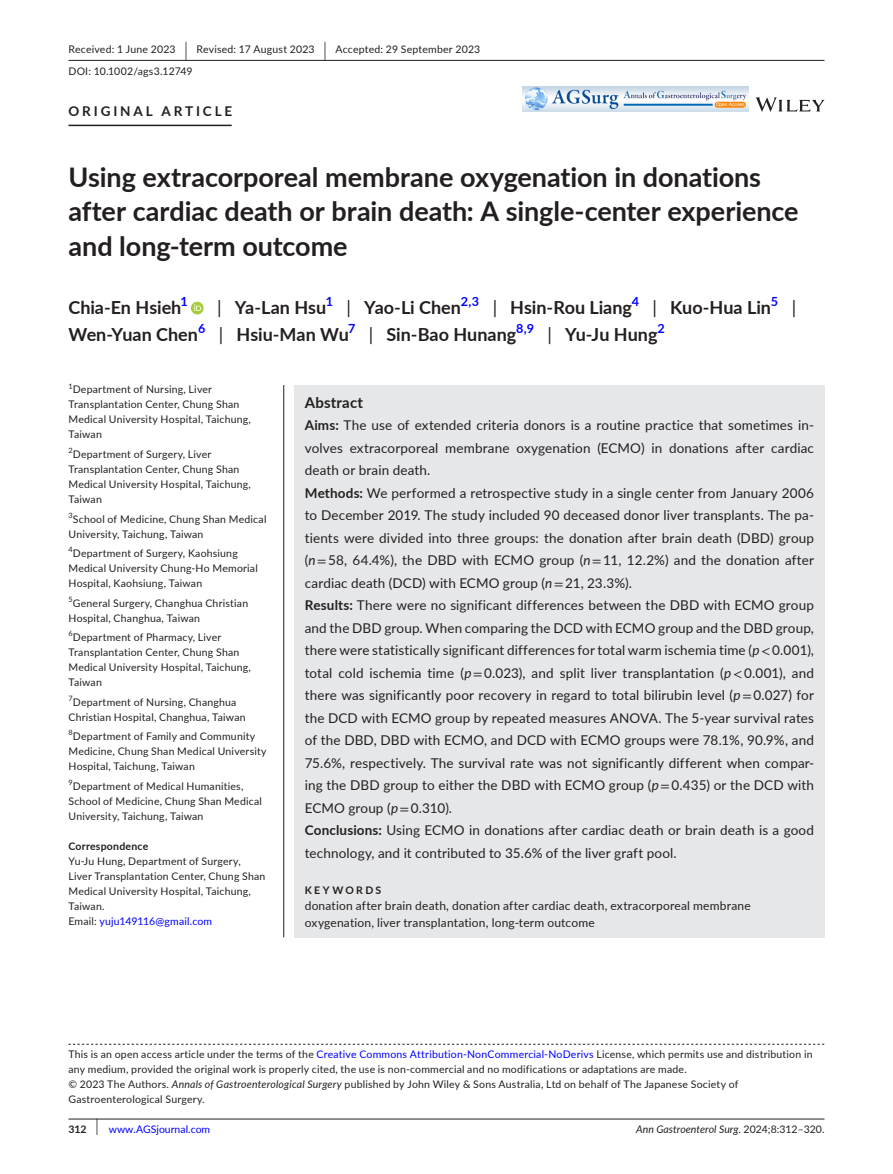
<style>
.page{position:relative;width:893px;height:1174px;background:#fff}
.page>*{position:absolute;margin:0;border:0;box-sizing:border-box;transform-origin:0 0}
.t1{font:700 27px/34.5px "Lato";color:#231f20}
.t2{font:700 18px "Lato";color:#231f20}
.t3{font:18px "Lato";color:#231f20}
.t4{font:700 15px "Lato";letter-spacing:.015em;color:#231f20}
.t5{font:13.5px/22.5px "Lato";letter-spacing:.01em;color:#231f20}
.t6{font:700 13.5px "Lato";letter-spacing:.215em;color:#231f20}
.t7{font:700 12.6px "Lato";color:#00f}
.t8{font:12px/16.5px "Lato";letter-spacing:.015em;color:#231f20}
.t9{font:10.5px/15px "Lato";letter-spacing:.02em;color:#231f20}
.t10{font:italic 10.5px "Lato";color:#231f20}
.t11{font:10.5px "Lato";color:#00f}
.t12{font:700 10.5px "Lato";letter-spacing:.02em;color:#231f20}
.t13{font:700 10.5px "Lato";letter-spacing:.22em;color:#231f20}
.t14{font:7.35px "Lato";color:#231f20}
.s1{font-size:19.65px}
.s2{font-weight:400}
.s3{color:#00f}
.s4{font-weight:700}
.s5{font-style:italic}
.s6{font-family:"STIX"}
.s7{font-weight:700;color:#231f20}
.s8{font-size:17.4px;color:#231f20}
.s9{font-style:normal}
</style>
<div class="page">
<hr style="left:68px;top:1118px;width:756px;height:1px;background:#231f20">
<svg style="left:756px;top:97px;width:68px;height:15px"></svg>
<img style="left:523px;top:86px;width:225px;height:26px">
<hr style="left:68px;top:60px;width:756px;height:1px;background:#231f20">
<hr style="left:68px;top:125px;width:164px;height:1px;background:#231f20">
<div style="left:191px;top:302px;width:13px;height:12px;background:#a5cd39;border-radius:50%"></div>
<svg style="left:194px;top:304px;width:7px;height:7px"></svg>
<svg style="left:68px;top:1043px;width:756px;height:1px"></svg>
<div style="left:294px;top:385px;width:530px;height:552px;background:#e6e7e9"></div>
<hr style="left:283px;top:385px;width:1px;height:552px;background:#231f20">
<p class="t9" style="left:68px;top:38px;width:413px;line-height:21.8px">Received: 1 June 2023 <span class="s1">|</span> Revised: 17 August 2023 <span class="s1">|</span> Accepted: 29 September 2023<br>DOI: 10.1002/ags3.12749</p>
<p class="t6" style="left:68px;top:101px;width:165px">ORIGINAL ARTICLE</p>
<h1 class="t1" style="left:68px;top:159px;width:732px">Using extracorporeal membrane oxygenation in donations after cardiac death or brain death: A single-center experience and long-term outcome</h1>
<h2 class="t2" style="left:68px;top:295px;width:115px">Chia-En Hsieh</h2>
<p class="t7" style="left:181px;top:292px;width:9px">1</p>
<h2 class="t2" style="left:217px;top:295px;width:111px"><span class="s2">|</span> Ya-Lan Hsu</h2>
<p class="t7" style="left:326px;top:292px;width:9px">1</p>
<h2 class="t2" style="left:347px;top:295px;width:116px"><span class="s2">|</span> Yao-Li Chen</h2>
<p class="t7" style="left:461px;top:292px;width:20px">2,3</p>
<h2 class="t2" style="left:493px;top:295px;width:141px"><span class="s2">|</span> Hsin-Rou Liang</h2>
<p class="t7" style="left:632px;top:292px;width:9px">4</p>
<h2 class="t2" style="left:653px;top:295px;width:120px"><span class="s2">|</span> Kuo-Hua Lin</h2>
<p class="t7" style="left:771px;top:292px;width:9px">5</p>
<h2 class="t3" style="left:792px;top:295px;width:6px">|</h2>
<h2 class="t2" style="left:68px;top:322px;width:131px">Wen-Yuan Chen</h2>
<p class="t7" style="left:198px;top:319px;width:9px">6</p>
<h2 class="t2" style="left:219px;top:322px;width:131px"><span class="s2">|</span> Hsiu-Man Wu</h2>
<p class="t7" style="left:348px;top:319px;width:9px">7</p>
<h2 class="t2" style="left:369px;top:322px;width:149px"><span class="s2">|</span> Sin-Bao Hunang</h2>
<p class="t7" style="left:516px;top:319px;width:19px">8,9</p>
<h2 class="t2" style="left:547px;top:322px;width:112px"><span class="s2">|</span> Yu-Ju Hung</h2>
<p class="t7" style="left:658px;top:319px;width:9px">2</p>
<p class="t14" style="left:68px;top:381px;width:6px">1</p>
<p class="t9" style="left:68px;top:382px;width:184px;text-indent:4px">Department of Nursing, Liver<br>Transplantation Center, Chung Shan<br>Medical University Hospital, Taichung,<br>Taiwan</p>
<p class="t9" style="left:68px;top:446px;width:184px"><sup>2</sup>Department of Surgery, Liver<br>Transplantation Center, Chung Shan<br>Medical University Hospital, Taichung,<br>Taiwan</p>
<p class="t9" style="left:68px;top:511px;width:200px"><sup>3</sup>School of Medicine, Chung Shan Medical<br>University, Taichung, Taiwan</p>
<p class="t9" style="left:68px;top:545px;width:191px"><sup>4</sup>Department of Surgery, Kaohsiung<br>Medical University Chung-Ho Memorial<br>Hospital, Kaohsiung, Taiwan</p>
<p class="t9" style="left:68px;top:595px;width:181px"><sup>5</sup>General Surgery, Changhua Christian<br>Hospital, Changhua, Taiwan</p>
<p class="t9" style="left:68px;top:629px;width:184px"><sup>6</sup>Department of Pharmacy, Liver<br>Transplantation Center, Chung Shan<br>Medical University Hospital, Taichung,<br>Taiwan</p>
<p class="t9" style="left:68px;top:694px;width:179px"><sup>7</sup>Department of Nursing, Changhua<br>Christian Hospital, Changhua, Taiwan</p>
<p class="t9" style="left:68px;top:728px;width:200px"><sup>8</sup>Department of Family and Community<br>Medicine, Chung Shan Medical University<br>Hospital, Taichung, Taiwan</p>
<p class="t9" style="left:68px;top:778px;width:195px"><sup>9</sup>Department of Medical Humanities,<br>School of Medicine, Chung Shan Medical<br>University, Taichung, Taiwan</p>
<p class="t12" style="left:68px;top:838px;width:81px">Correspondence</p>
<p class="t9" style="left:68px;top:853px;width:198px">Yu-Ju Hung, Department of Surgery,<br>Liver Transplantation Center, Chung Shan<br>Medical University Hospital, Taichung,<br>Taiwan.<br>Email: <span class="s3">yuju149116@gmail.com</span></p>
<h3 class="t4" style="left:305px;top:391px;width:60px">Abstract</h3>
<p class="t5" style="left:305px;top:413px;width:511px"><span class="s4">Aims:</span> The use of extended criteria donors is a routine practice that sometimes in&shy;volves extracorporeal membrane oxygenation (ECMO) in donations after cardiac death or brain death.<br><span class="s4">Methods:</span> We performed a retrospective study in a single center from January 2006 to December 2019. The study included 90 deceased donor liver transplants. The pa&shy;tients were divided into three groups: the donation after brain death (DBD) group (<span class="s5">n</span><span class="s6">=</span> 58, 64.4%), the DBD with ECMO group (<span class="s5">n</span><span class="s6">=</span> 11, 12.2%) and the donation after cardiac death (DCD) with ECMO group (<span class="s5">n</span><span class="s6">=</span> 21, 23.3%).<br><span class="s4">Results:</span> There were no significant differences between the DBD with ECMO group and the DBD group. When comparing the DCD with ECMO group and the DBD group, there were statistically significant differences for total warm ischemia time (<span class="s5">p</span><span class="s6">&lt;</span> 0.001), total cold ischemia time (<span class="s5">p</span><span class="s6">=</span> 0.023), and split liver transplantation (<span class="s5">p</span><span class="s6">&lt;</span> 0.001), and there was significantly poor recovery in regard to total bilirubin level (<span class="s5">p</span><span class="s6">=</span> 0.027) for the DCD with ECMO group by repeated measures ANOVA. The 5-year survival rates of the DBD, DBD with ECMO, and DCD with ECMO groups were 78.1%, 90.9%, and 75.6%, respectively. The survival rate was not significantly different when compar&shy;ing the DBD group to either the DBD with ECMO group (<span class="s5">p</span><span class="s6">=</span> 0.435) or the DCD with ECMO group (<span class="s5">p</span><span class="s6">=</span> 0.310).<br><span class="s4">Conclusions:</span> Using ECMO in donations after cardiac death or brain death is a good technology, and it contributed to 35.6% of the liver graft pool.</p>
<p class="t13" style="left:305px;top:882px;width:78px">KEYWORDS</p>
<p class="t8" style="left:305px;top:897px;width:447px">donation after brain death, donation after cardiac death, extracorporeal membrane oxygenation, liver transplantation, long-term outcome</p>
<p class="t9" style="left:68px;top:1046px;width:746px">This is an open access article under the terms of the <span class="s3">Creative Commons Attribution-NonCommercial-NoDerivs</span> License, which permits use and distribution in any medium, provided the original work is properly cited, the use is non-commercial and no modifications or adaptations are made.<br>© 2023 The Authors. <span class="s5">Annals of Gastroenterological Surgery</span> published by John Wiley &amp; Sons Australia, Ltd on behalf of The Japanese Society of Gastroenterological Surgery.</p>
<p class="t11" style="left:68px;top:1121px;width:143px"><span class="s7">312</span> <span class="s8">|</span> www.AGSjournal.com</p>
<p class="t10" style="left:636px;top:1121px;width:190px">Ann Gastroenterol Surg. <span class="s9">2024;8:312–320.</span></p>
</div>
